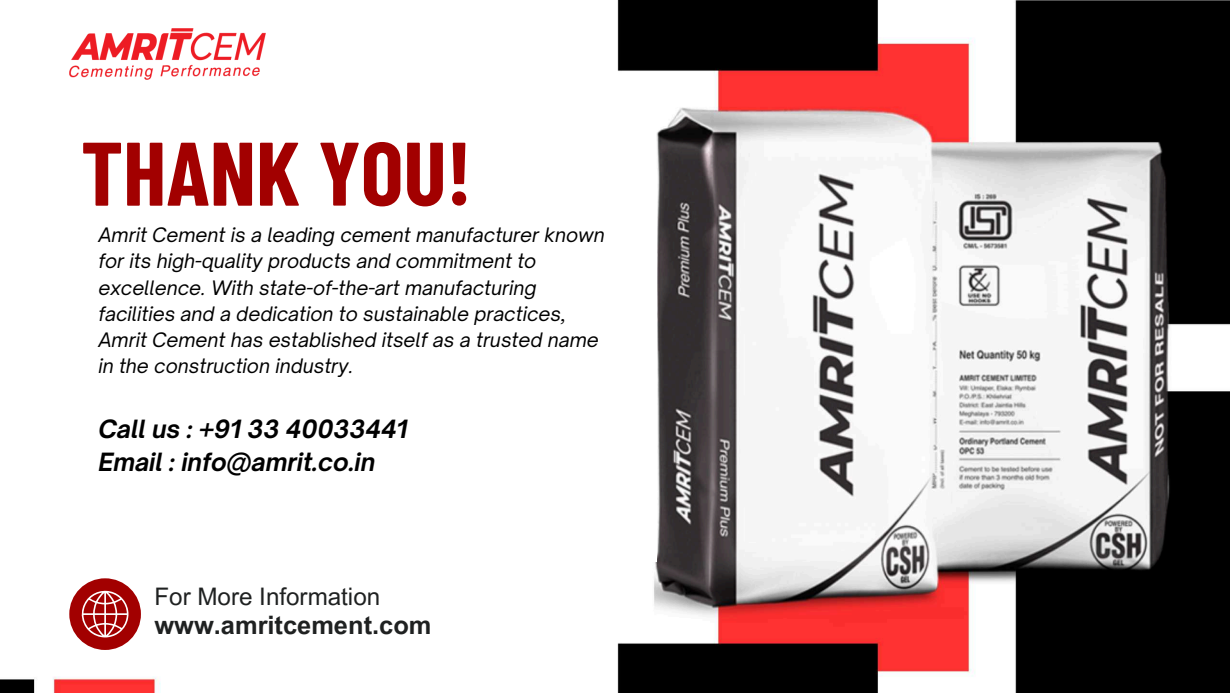
<style>
.page{position:relative;width:1230px;height:693px;background:#fff}
.page>*{position:absolute;margin:0;border:0;box-sizing:border-box;transform-origin:0 0}
.t1{font:700 90px "Barlow Condensed";color:#a20000}
.t2{font:700 25.4px "Arial MT Pro";color:#1f2121}
.t3{font:24.2px "Arial MT Pro";color:#1f2121}
.t4{font:italic 700 24.1px/33px "Open Sauce One";color:#000}
.t5{font:italic 19.1px/26.2px "Open Sauce One";color:#000}
</style>
<div class="page">
<img style="left:0;top:0;width:1230px;height:693px">
<svg style="left:69px;top:578px;width:72px;height:72px"></svg>
<img style="left:69px;top:28px;width:196px;height:51px">
<div style="left:0;top:169px;width:656px;height:393px;background:#fff"></div>
<h1 class="t1" style="left:81px;top:116px;width:392px">THANK YOU!</h1>
<p class="t5" style="left:98px;top:222px;width:508px">Amrit Cement is a leading cement manufacturer known for its high-quality products and commitment to excellence. With state-of-the-art manufacturing facilities and a dedication to sustainable practices, Amrit Cement has established itself as a trusted name in the construction industry.</p>
<p class="t4" style="left:98px;top:412px;width:311px">Call us : +91 33 40033441<br>Email : info@amrit.co.in</p>
<p class="t3" style="left:155px;top:588px;width:227px">For More Information</p>
<h2 class="t2" style="left:155px;top:615px;width:278px">www.amritcement.com</h2>
</div>
